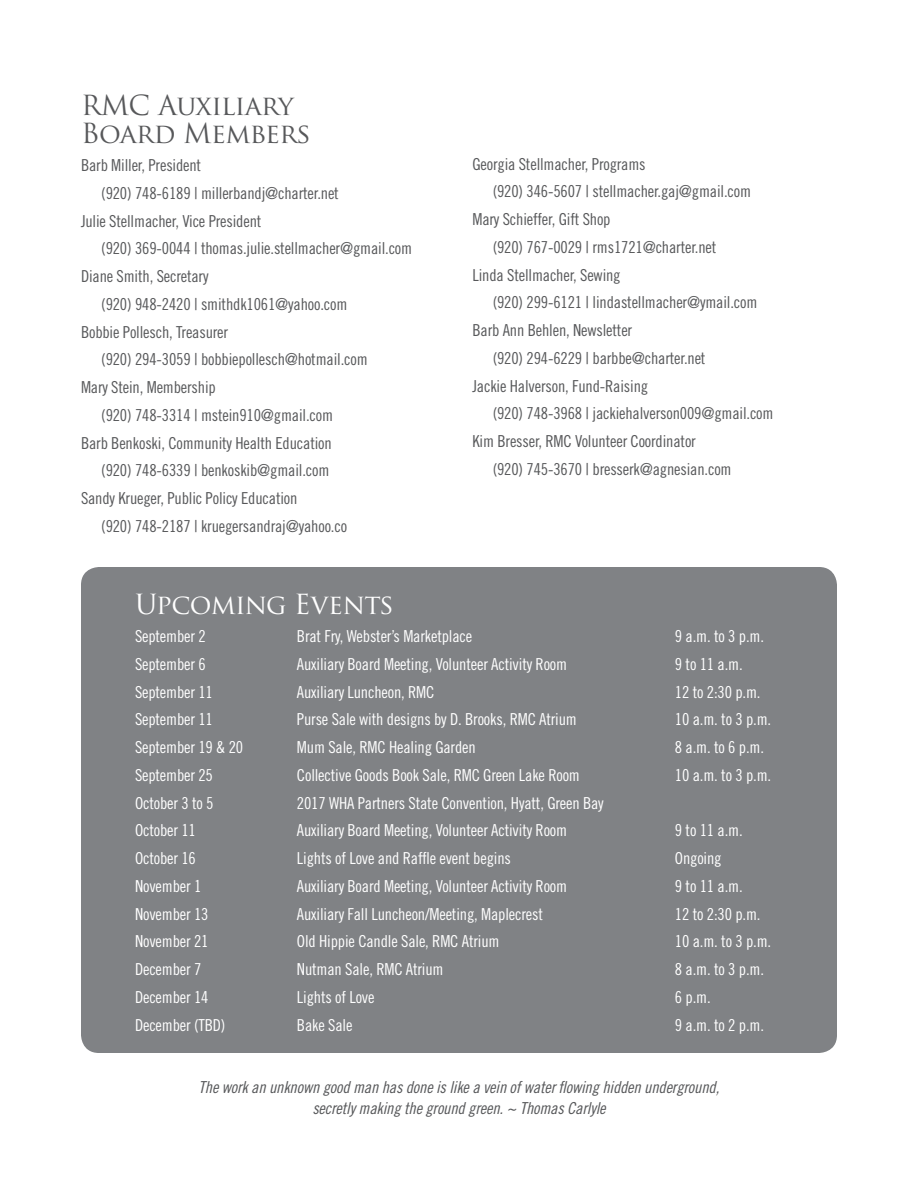
<style>
.page{position:relative;width:918px;height:1188px;background:#fff}
.page>*{position:absolute;margin:0;border:0;box-sizing:border-box;transform-origin:0 0}
.t1{font:27px/28.5px "Trajan Pro";letter-spacing:-.02em;color:#57585a}
.t2{font:27px "Trajan Pro";letter-spacing:-.025em;color:#fff}
.t3{font:16.5px "Trade Gothic Cond Eighteen";letter-spacing:-.01em;color:#57585a}
.t4{font:16.5px "Trade Gothic Cond Eighteen";letter-spacing:-.01em;color:#fff}
.t5{font:16.5px/21px "Trade Gothic Cond Eighteen Obl";letter-spacing:-.01em;color:#57585a;text-align:center}
</style>
<div class="page">
<div style="left:81px;top:567px;width:756px;height:486px;background:#808285;border-radius:18px"></div>
<h1 class="t1" style="left:81px;top:90px;width:231px">RMC Auxiliary<br>Board Members</h1>
<p class="t3" style="left:81px;top:155px;width:122px">Barb Miller, President</p>
<p class="t3" style="left:101px;top:183px;width:239px">(920) 748-6189 | millerbandj@charter.net</p>
<p class="t3" style="left:81px;top:211px;width:182px">Julie Stellmacher, Vice President</p>
<p class="t3" style="left:101px;top:239px;width:312px">(920) 369-0044 | thomas.julie.stellmacher@gmail.com</p>
<p class="t3" style="left:81px;top:266px;width:129px">Diane Smith, Secretary</p>
<p class="t3" style="left:101px;top:294px;width:248px">(920) 948-2420 | smithdk1061@yahoo.com</p>
<p class="t3" style="left:81px;top:322px;width:149px">Bobbie Pollesch, Treasurer</p>
<p class="t3" style="left:101px;top:350px;width:268px">(920) 294-3059 | bobbiepollesch@hotmail.com</p>
<p class="t3" style="left:81px;top:377px;width:136px">Mary Stein, Membership</p>
<p class="t3" style="left:101px;top:405px;width:233px">(920) 748-3314 | mstein910@gmail.com</p>
<p class="t3" style="left:81px;top:433px;width:252px">Barb Benkoski, Community Health Education</p>
<p class="t3" style="left:101px;top:461px;width:230px">(920) 748-6339 | benkoskib@gmail.com</p>
<p class="t3" style="left:81px;top:488px;width:218px">Sandy Krueger, Public Policy Education</p>
<p class="t3" style="left:101px;top:516px;width:247px">(920) 748-2187 | kruegersandraj@yahoo.co</p>
<p class="t3" style="left:472px;top:154px;width:175px">Georgia Stellmacher, Programs</p>
<p class="t3" style="left:493px;top:182px;width:260px">(920) 346-5607 | stellmacher.gaj@gmail.com</p>
<p class="t3" style="left:472px;top:209px;width:140px">Mary Schieffer, Gift Shop</p>
<p class="t3" style="left:493px;top:237px;width:225px">(920) 767-0029 | rms1721@charter.net</p>
<p class="t3" style="left:472px;top:265px;width:150px">Linda Stellmacher, Sewing</p>
<p class="t3" style="left:493px;top:293px;width:266px">(920) 299-6121 | lindastellmacher@ymail.com</p>
<p class="t3" style="left:472px;top:320px;width:161px">Barb Ann Behlen, Newsletter</p>
<p class="t3" style="left:493px;top:348px;width:214px">(920) 294-6229 | barbbe@charter.net</p>
<p class="t3" style="left:472px;top:376px;width:177px">Jackie Halverson, Fund-Raising</p>
<p class="t3" style="left:493px;top:404px;width:282px">(920) 748-3968 | jackiehalverson009@gmail.com</p>
<p class="t3" style="left:472px;top:431px;width:225px">Kim Bresser, RMC Volunteer Coordinator</p>
<p class="t3" style="left:493px;top:459px;width:240px">(920) 745-3670 | bresserk@agnesian.com</p>
<h1 class="t2" style="left:135px;top:587px;width:261px">Upcoming Events</h1>
<p class="t4" style="left:135px;top:626px;width:72px">September 2</p>
<p class="t4" style="left:297px;top:626px;width:177px">Brat Fry, Webster’s Marketplace</p>
<p class="t4" style="left:675px;top:626px;width:91px">9 a.m. to 3 p.m.</p>
<p class="t4" style="left:135px;top:654px;width:72px">September 6</p>
<p class="t4" style="left:297px;top:654px;width:272px">Auxiliary Board Meeting, Volunteer Activity Room</p>
<p class="t4" style="left:675px;top:654px;width:69px">9 to 11 a.m.</p>
<p class="t4" style="left:135px;top:682px;width:79px">September 11</p>
<p class="t4" style="left:297px;top:682px;width:139px">Auxiliary Luncheon, RMC</p>
<p class="t4" style="left:675px;top:682px;width:87px">12 to 2:30 p.m.</p>
<p class="t4" style="left:135px;top:710px;width:79px">September 11</p>
<p class="t4" style="left:297px;top:710px;width:281px">Purse Sale with designs by D. Brooks, RMC Atrium</p>
<p class="t4" style="left:675px;top:710px;width:98px">10 a.m. to 3 p.m.</p>
<p class="t4" style="left:135px;top:737px;width:110px">September 19 &amp; 20</p>
<p class="t4" style="left:297px;top:737px;width:180px">Mum Sale, RMC Healing Garden</p>
<p class="t4" style="left:675px;top:737px;width:91px">8 a.m. to 6 p.m.</p>
<p class="t4" style="left:135px;top:765px;width:79px">September 25</p>
<p class="t4" style="left:297px;top:765px;width:284px">Collective Goods Book Sale, RMC Green Lake Room</p>
<p class="t4" style="left:675px;top:765px;width:98px">10 a.m. to 3 p.m.</p>
<p class="t4" style="left:135px;top:793px;width:80px">October 3 to 5</p>
<p class="t4" style="left:297px;top:793px;width:308px">2017 WHA Partners State Convention, Hyatt, Green Bay</p>
<p class="t4" style="left:135px;top:821px;width:62px">October 11</p>
<p class="t4" style="left:297px;top:821px;width:272px">Auxiliary Board Meeting, Volunteer Activity Room</p>
<p class="t4" style="left:675px;top:821px;width:69px">9 to 11 a.m.</p>
<p class="t4" style="left:135px;top:848px;width:62px">October 16</p>
<p class="t4" style="left:297px;top:848px;width:215px">Lights of Love and Raffle event begins</p>
<p class="t4" style="left:675px;top:848px;width:48px">Ongoing</p>
<p class="t4" style="left:135px;top:876px;width:68px">November 1</p>
<p class="t4" style="left:297px;top:876px;width:272px">Auxiliary Board Meeting, Volunteer Activity Room</p>
<p class="t4" style="left:675px;top:876px;width:69px">9 to 11 a.m.</p>
<p class="t4" style="left:135px;top:904px;width:75px">November 13</p>
<p class="t4" style="left:297px;top:904px;width:247px">Auxiliary Fall Luncheon/Meeting, Maplecrest</p>
<p class="t4" style="left:675px;top:904px;width:87px">12 to 2:30 p.m.</p>
<p class="t4" style="left:135px;top:932px;width:75px">November 21</p>
<p class="t4" style="left:297px;top:932px;width:204px">Old Hippie Candle Sale, RMC Atrium</p>
<p class="t4" style="left:675px;top:932px;width:98px">10 a.m. to 3 p.m.</p>
<p class="t4" style="left:135px;top:959px;width:68px">December 7</p>
<p class="t4" style="left:297px;top:959px;width:148px">Nutman Sale, RMC Atrium</p>
<p class="t4" style="left:675px;top:959px;width:91px">8 a.m. to 3 p.m.</p>
<p class="t4" style="left:135px;top:987px;width:75px">December 14</p>
<p class="t4" style="left:297px;top:987px;width:79px">Lights of Love</p>
<p class="t4" style="left:675px;top:987px;width:37px">6 p.m.</p>
<p class="t4" style="left:135px;top:1015px;width:92px">December (TBD)</p>
<p class="t4" style="left:297px;top:1015px;width:57px">Bake Sale</p>
<p class="t4" style="left:675px;top:1015px;width:91px">9 a.m. to 2 p.m.</p>
<p class="t5" style="left:199px;top:1076px;width:522px">The work an unknown good man has done is like a vein of water flowing hidden underground, secretly making the ground green. ~ Thomas Carlyle</p>
</div>
